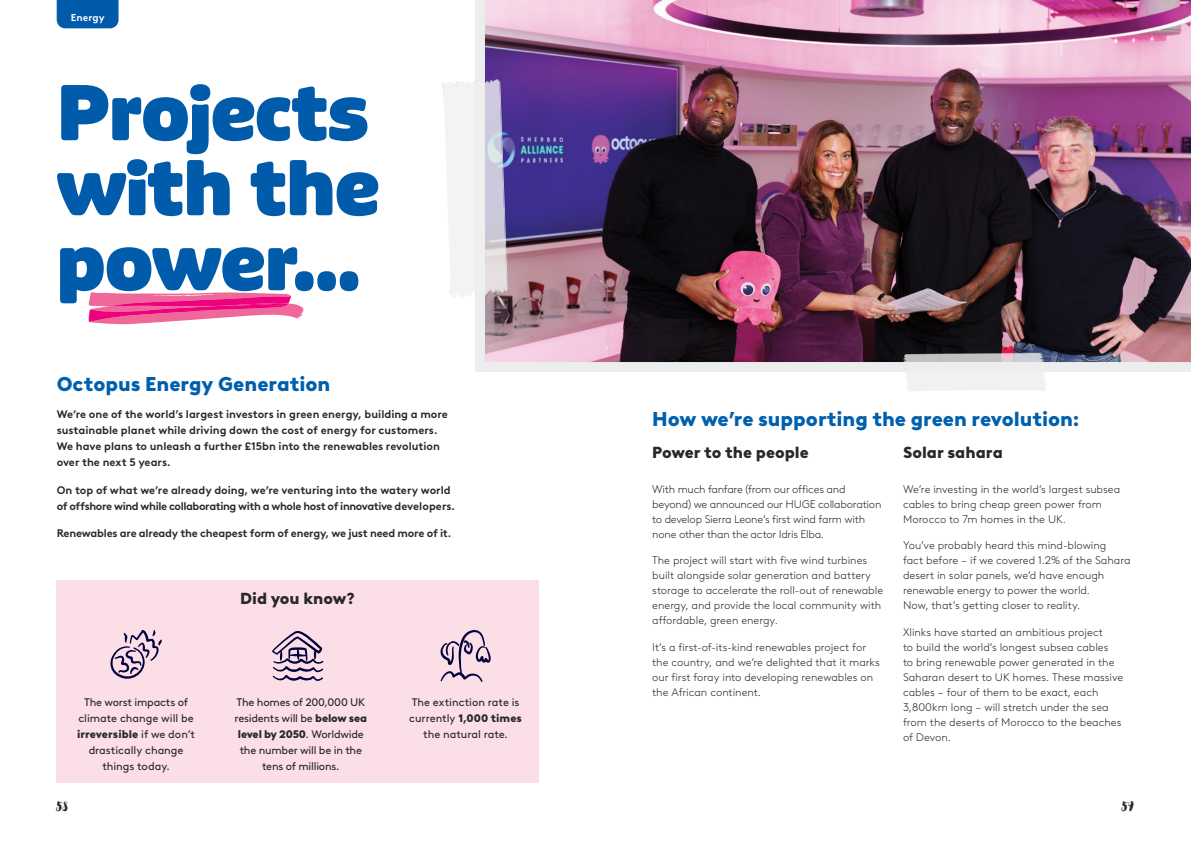
<style>
.page{position:relative;width:1191px;height:842px;background:#fff}
.page>*{position:absolute;margin:0;border:0;box-sizing:border-box;transform-origin:0 0}
.t1{font:900 75px/75px "Puffin Display Soft";letter-spacing:-.01em;color:#005baa}
.t2{font:900 20px "Brown LL";color:#0060ad}
.t3{font:900 16px "Brown LL";color:#292829}
.t4{font:800 14px "Canvas Script";color:#292829}
.t5{font:300 11px/15px "Brown LL";color:#292829}
.t6{font:700 11px/16px "Brown LL";color:#292829}
.t7{font:11px/16px "Brown LL";letter-spacing:-.01em;color:#292829;text-align:center}
.t8{font:300 11px/15px "Brown LL";letter-spacing:-.02em;color:#292829}
.t9{font:700 11px "Brown LL";letter-spacing:-.02em;color:#292829}
.t10{font:700 10px "Brown LL";letter-spacing:.005em;color:#fff}
.s1{font-weight:900}
</style>
<div class="page">
<div style="left:57px;top:0;width:61px;height:28px;background:#005baa"></div>
<svg style="left:88px;top:292px;width:216px;height:32px"></svg>
<img style="left:475px;top:0;width:716px;height:372px">
<svg style="left:442px;top:79px;width:65px;height:220px"></svg>
<svg style="left:903px;top:353px;width:144px;height:38px"></svg>
<div style="left:57px;top:581px;width:482px;height:202px;background:#fcdfe6"></div>
<svg style="left:110px;top:630px;width:52px;height:49px"></svg>
<svg style="left:272px;top:631px;width:51px;height:50px"></svg>
<svg style="left:440px;top:630px;width:51px;height:52px"></svg>
<p class="t10" style="left:71px;top:10px;width:35px">Energy</p>
<h1 class="t1" style="left:57px;top:78px;width:324px">Projects with the power…</h1>
<h2 class="t2" style="left:57px;top:368px;width:275px">Octopus Energy Generation</h2>
<p class="t6" style="left:57px;top:406px;width:393px">We’re one of the world’s largest investors in green energy, building a more sustainable planet while driving down the cost of energy for customers.<br>We have plans to unleash a further £15bn into the renewables revolution over the next 5 years.</p>
<p class="t6" style="left:57px;top:481px;width:400px">On top of what we’re already doing, we’re venturing into the watery world of offshore wind while collaborating with a whole host of innovative developers.</p>
<p class="t9" style="left:57px;top:525px;width:396px">Renewables are already the cheapest form of energy, we just need more of it.</p>
<h3 class="t3" style="left:240px;top:586px;width:117px">Did you know?</h3>
<p class="t7" style="left:77px;top:693px;width:119px">The worst impacts of climate change will be <span class="s1">irreversible</span> if we don’t drastically change things today.</p>
<p class="t7" style="left:409px;top:693px;width:114px">The extinction rate is currently <span class="s1">1,000 times </span>the natural rate.</p>
<p class="t7" style="left:234px;top:693px;width:134px">The homes of 200,000 UK residents will be <span class="s1">below sea level by 2050</span>. Worldwide the number will be in the tens of millions.</p>
<h2 class="t2" style="left:652px;top:403px;width:429px">How we’re supporting the green revolution:</h2>
<h3 class="t3" style="left:652px;top:440px;width:158px">Power to the people</h3>
<p class="t8" style="left:652px;top:481px;width:231px">With much fanfare (from our offices and beyond) we announced our HUGE collaboration to develop Sierra Leone’s first wind farm with none other than the actor Idris Elba.</p>
<p class="t5" style="left:652px;top:552px;width:232px">The project will start with five wind turbines built alongside solar generation and battery storage to accelerate the roll-out of renewable energy, and provide the local community with affordable, green energy.</p>
<p class="t5" style="left:652px;top:639px;width:229px">It’s a first-of-its-kind renewables project for the country, and we’re delighted that it marks our first foray into developing renewables on the African continent.</p>
<h3 class="t3" style="left:903px;top:440px;width:101px">Solar sahara</h3>
<p class="t5" style="left:903px;top:481px;width:219px">We’re investing in the world’s largest subsea cables to bring cheap green power from<br>Morocco to 7m homes in the UK.</p>
<p class="t5" style="left:903px;top:537px;width:229px">You’ve probably heard this mind-blowing<br>fact before – if we covered 1.2% of the Sahara desert in solar panels, we’d have enough renewable energy to power the world.<br>Now, that’s getting closer to reality.</p>
<p class="t5" style="left:903px;top:624px;width:222px">Xlinks have started an ambitious project<br>to build the world’s longest subsea cables<br>to bring renewable power generated in the Saharan desert to UK homes. These massive cables – four of them to be exact, each 3,800km long – will stretch under the sea from the deserts of Morocco to the beaches of Devon.</p>
<p class="t4" style="left:57px;top:797px;width:13px">58</p>
<p class="t4" style="left:1122px;top:797px;width:14px">59</p>
</div>
